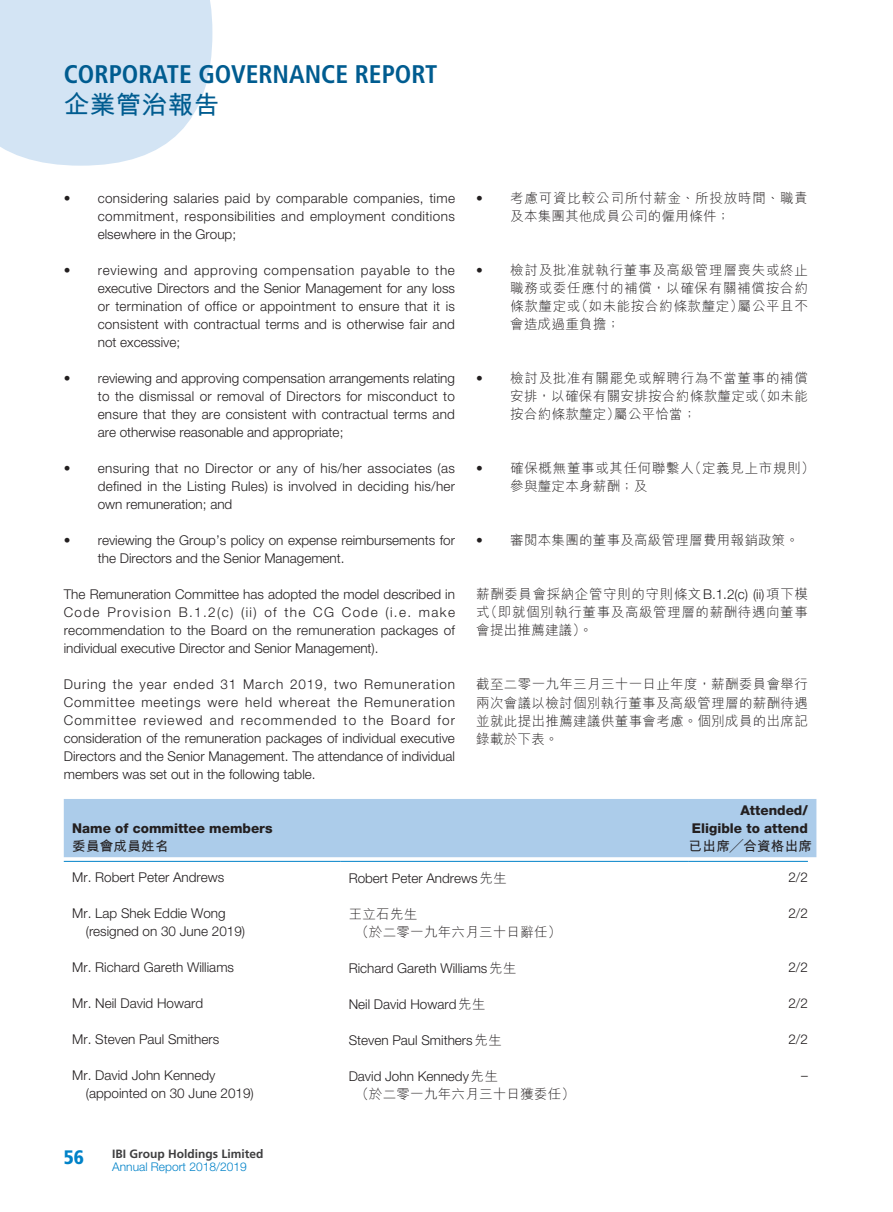
<style>
.page{position:relative;width:893px;height:1212px;background:#fff}
.page>*{position:absolute;margin:0;border:0;box-sizing:border-box;transform-origin:0 0}
.t1{font:700 condensed 25.5px "Frutiger LT Std";color:#005c90}
.t2{font:25.5px "M Hei HK Bold E Ten B5 H";letter-spacing:.02em;color:#005c90}
.t3{font:900 condensed 19.5px "Frutiger LT Std";color:#0082c8}
.t4{font:300 13.5px/18px "Helvetica Neue LT Std";color:#231f20;text-align:justify}
.t5{font:13.5px/18px "M Hei HK Light E Ten B5 H";letter-spacing:.025em;color:#231f20;text-align:justify}
.t6{font:800 13.5px/18px "Helvetica Neue LT Std";color:#231f20;text-align:right}
.t7{font:13.5px/18px "M Hei HK Light E Ten B5 H";letter-spacing:.06em;color:#231f20}
.t8{font:13.5px/18px "M Hei HK Light E Ten B5 H";letter-spacing:.05em;color:#231f20}
.t9{font:13.5px "M Hei HK Bold E Ten B5 H";letter-spacing:.02em;color:#231f20}
.t10{font:700 12px "Frutiger LT Std";color:#3e3e3f}
.t11{font:300 12px "Helvetica Neue LT Std";color:#0082c8}
.s1{font-family:"Helvetica Neue LT Std";font-weight:300}
.s2{font-family:"M Hei HK Light E Ten B5 H";font-weight:400}
</style>
<div class="page">
<svg style="left:0;top:0;width:212px;height:166px;background:#d7e6f5"></svg>
<div style="left:64px;top:799px;width:752px;height:58px;background:#acccea"></div>
<hr style="left:64px;top:861px;width:276px;height:1px;background:#0082c8">
<hr style="left:340px;top:861px;width:349px;height:1px;background:#0082c8">
<hr style="left:689px;top:861px;width:119px;height:1px;background:#0082c8">
<h1 class="t1" style="left:64px;top:59px;width:375px">CORPORATE GOVERNANCE REPORT</h1>
<h1 class="t2" style="left:64px;top:95px;width:157px">企業管治報告</h1>
<p class="t4" style="left:98px;top:190px;width:359px;text-indent:-34px">• considering salaries paid by comparable companies, time commitment, responsibilities and employment conditions elsewhere in the Group;</p>
<p class="t4" style="left:98px;top:262px;width:359px;text-indent:-34px">• reviewing and approving compensation payable to the executive Directors and the Senior Management for any loss or termination of office or appointment to ensure that it is consistent with contractual terms and is otherwise fair and not excessive;</p>
<p class="t4" style="left:98px;top:370px;width:359px;text-indent:-34px">• reviewing and approving compensation arrangements relating to the dismissal or removal of Directors for misconduct to ensure that they are consistent with contractual terms and are otherwise reasonable and appropriate;</p>
<p class="t4" style="left:98px;top:460px;width:359px;text-indent:-34px">• ensuring that no Director or any of his/her associates (as defined in the Listing Rules) is involved in deciding his/her own remuneration; and</p>
<p class="t4" style="left:98px;top:532px;width:359px;text-indent:-34px">• reviewing the Group’s policy on expense reimbursements for the Directors and the Senior Management.</p>
<p class="t4" style="left:64px;top:586px;width:393px">The Remuneration Committee has adopted the model described in Code Provision B.1.2(c) (ii) of the CG Code (i.e. make recommendation to the Board on the remuneration packages of individual executive Director and Senior Management).</p>
<p class="t4" style="left:64px;top:676px;width:393px">During the year ended 31 March 2019, two Remuneration Committee meetings were held whereat the Remuneration Committee reviewed and recommended to the Board for consideration of the remuneration packages of individual executive Directors and the Senior Management. The attendance of individual members was set out in the following table.</p>
<p class="t6" style="left:72px;top:820px;width:202px">Name of committee members</p>
<p class="t7" style="left:510px;top:191px;width:299px;text-indent:-34px"><span class="s1">•</span> 考慮可資比較公司所付薪金、所投放時間、職責及本集團其他成員公司的僱用條件；</p>
<p class="t5" style="left:510px;top:263px;width:299px;text-indent:-34px"><span class="s1">•</span> 檢討及批准就執行董事及高級管理層喪失或終止職務或委任應付的補償，以確保有關補償按合約條款釐定或（如未能按合約條款釐定）屬公平且不會造成過重負擔；</p>
<p class="t5" style="left:510px;top:371px;width:299px;text-indent:-34px"><span class="s1">•</span> 檢討及批准有關罷免或解聘行為不當董事的補償安排，以確保有關安排按合約條款釐定或（如未能按合約條款釐定）屬公平恰當；</p>
<p class="t8" style="left:510px;top:461px;width:306px;text-indent:-34px"><span class="s1">•</span> 確保概無董事或其任何聯繫人（定義見上市規則）參與釐定本身薪酬；及</p>
<p class="t5" style="left:476px;top:533px;width:324px"><span class="s1">•</span> 審閱本集團的董事及高級管理層費用報銷政策。</p>
<p class="t5" style="left:476px;top:587px;width:333px">薪酬委員會採納企管守則的守則條文<span class="s1">B.1.2(c) (ii)</span>項下模式（即就個別執行董事及高級管理層的薪酬待遇向董事會提出推薦建議）。</p>
<p class="t5" style="left:476px;top:677px;width:333px">截至二零一九年三月三十一日止年度，薪酬委員會舉行兩次會議以檢討個別執行董事及高級管理層的薪酬待遇並就此提出推薦建議供董事會考慮。個別成員的出席記錄載於下表。</p>
<p class="t6" style="left:692px;top:802px;width:118px">Attended/<br>Eligible to attend</p>
<p class="t9" style="left:72px;top:841px;width:98px">委員會成員姓名</p>
<p class="t9" style="left:689px;top:841px;width:125px">已出席╱合資格出席</p>
<p class="t4" style="left:72px;top:869px;width:154px">Mr. Robert Peter Andrews</p>
<p class="t4" style="left:349px;top:870px;width:160px">Robert Peter Andrews<span class="s2">先生</span></p>
<p class="t4" style="left:788px;top:869px;width:21px">2/2</p>
<p class="t4" style="left:86px;top:905px;width:161px;text-indent:-14px">Mr. Lap Shek Eddie Wong (resigned on 30 June 2019)</p>
<p class="t5" style="left:355px;top:906px;width:207px;text-indent:-7px">王立石先生<br>（於二零一九年六月三十日辭任）</p>
<p class="t4" style="left:788px;top:905px;width:21px">2/2</p>
<p class="t4" style="left:72px;top:959px;width:163px">Mr. Richard Gareth Williams</p>
<p class="t4" style="left:349px;top:960px;width:169px">Richard Gareth Williams<span class="s2">先生</span></p>
<p class="t4" style="left:788px;top:959px;width:21px">2/2</p>
<p class="t4" style="left:72px;top:995px;width:132px">Mr. Neil David Howard</p>
<p class="t4" style="left:349px;top:996px;width:138px">Neil David Howard<span class="s2">先生</span></p>
<p class="t4" style="left:788px;top:995px;width:21px">2/2</p>
<p class="t4" style="left:72px;top:1031px;width:149px">Mr. Steven Paul Smithers</p>
<p class="t4" style="left:349px;top:1032px;width:154px">Steven Paul Smithers<span class="s2">先生</span></p>
<p class="t4" style="left:788px;top:1031px;width:21px">2/2</p>
<p class="t4" style="left:86px;top:1067px;width:170px;text-indent:-14px">Mr. David John Kennedy (appointed on 30 June 2019)</p>
<p class="t4" style="left:349px;top:1068px;width:151px">David John Kennedy<span class="s2">先生</span></p>
<p class="t4" style="left:801px;top:1067px;width:8px">–</p>
<p class="t5" style="left:355px;top:1086px;width:221px">（於二零一九年六月三十日獲委任）</p>
<h2 class="t3" style="left:64px;top:1145px;width:22px">56</h2>
<p class="t10" style="left:112px;top:1148px;width:153px">IBI Group Holdings Limited</p>
<p class="t11" style="left:112px;top:1162px;width:136px">Annual Report 2018/2019</p>
</div>
